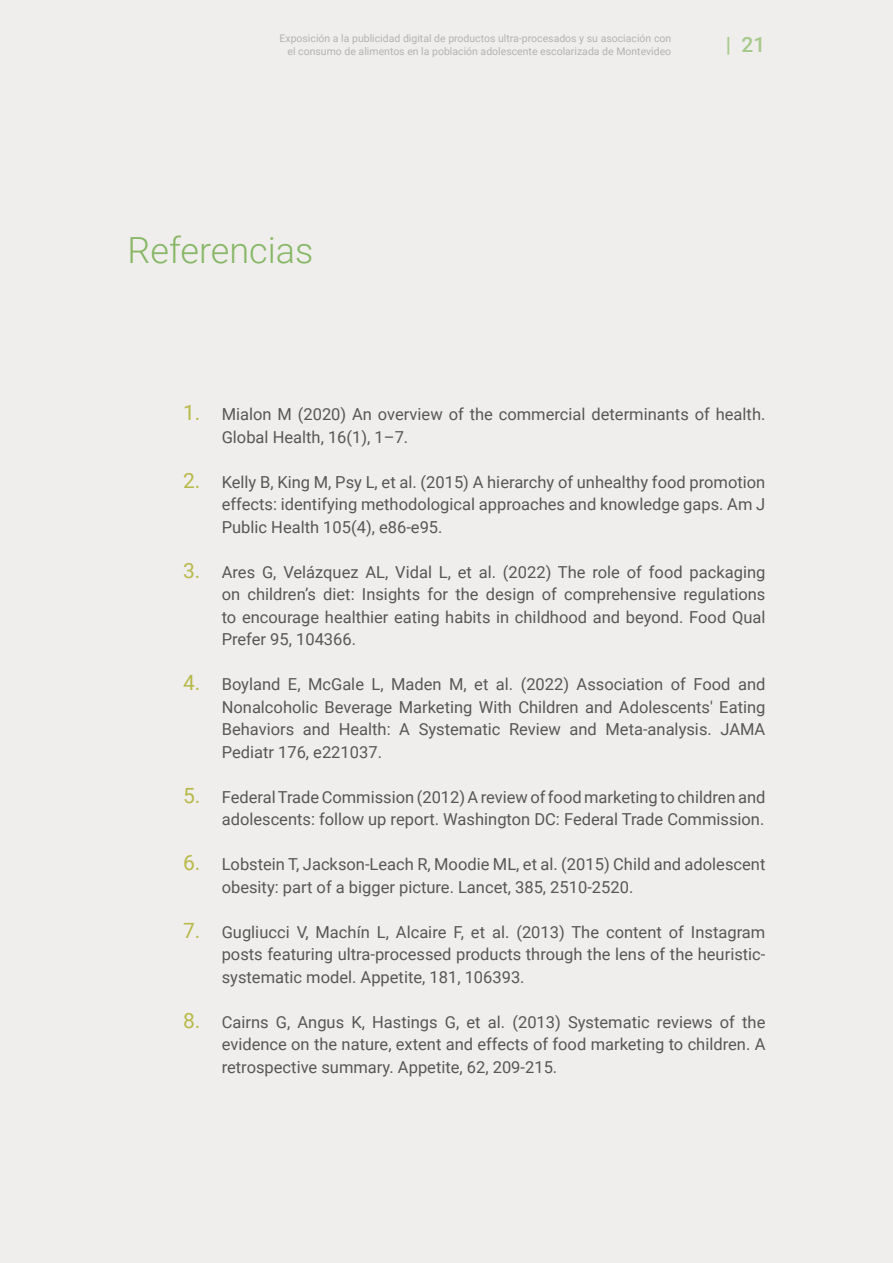
<style>
.page{position:relative;width:893px;height:1263px;background:#f0eeed}
.page>*{position:absolute;margin:0;border:0;box-sizing:border-box;transform-origin:0 0}
.t1{font:300 36px "Roboto";color:#88b767}
.t2{font:21px "Roboto";color:#b7b949}
.t3{font:500 21px "Roboto";color:#a5c989}
.t4{font:16.5px/22.5px "Roboto";color:#575756;text-align:justify}
.t5{font:10.5px/12.6px "Roboto";color:#b3b2b2;text-align:right}
</style>
<div class="page">
<p class="t5" style="left:279px;top:32px;width:393px">Exposición a la publicidad digital de productos ultra-procesados y su asociación con el consumo de alimentos en la población adolescente escolarizada de Montevideo</p>
<p class="t3" style="left:726px;top:30px;width:41px">| 21</p>
<h1 class="t1" style="left:128px;top:225px;width:187px">Referencias</h1>
<p class="t2" style="left:183px;top:398px;width:19px">1.</p>
<p class="t2" style="left:183px;top:465px;width:19px">2.</p>
<p class="t2" style="left:183px;top:555px;width:19px">3.</p>
<p class="t2" style="left:183px;top:668px;width:19px">4.</p>
<p class="t2" style="left:183px;top:780px;width:19px">5.</p>
<p class="t2" style="left:183px;top:848px;width:19px">6.</p>
<p class="t2" style="left:183px;top:915px;width:19px">7.</p>
<p class="t2" style="left:183px;top:1005px;width:19px">8.</p>
<p class="t4" style="left:222px;top:402px;width:545px">Mialon M (2020) An overview of the commercial determinants of health.<br>Global Health, 16(1), 1–7.</p>
<p class="t4" style="left:222px;top:470px;width:545px">Kelly B, King M, Psy L, et al. (2015) A hierarchy of unhealthy food promotion effects: identifying methodological approaches and knowledge gaps. Am J Public Health 105(4), e86‐e95.</p>
<p class="t4" style="left:222px;top:560px;width:545px">Ares G, Velázquez AL, Vidal L, et al. (2022) The role of food packaging on children’s diet: Insights for the design of comprehensive regulations to encourage healthier eating habits in childhood and beyond. Food Qual Prefer 95, 104366.</p>
<p class="t4" style="left:222px;top:672px;width:545px">Boyland E, McGale L, Maden M, et al. (2022) Association of Food and Nonalcoholic Beverage Marketing With Children and Adolescents' Eating Behaviors and Health: A Systematic Review and Meta-analysis. JAMA Pediatr 176, e221037.</p>
<p class="t4" style="left:222px;top:785px;width:545px">Federal Trade Commission (2012) A review of food marketing to children and adolescents: follow up report. Washington DC: Federal Trade Commission.</p>
<p class="t4" style="left:222px;top:852px;width:545px">Lobstein T, Jackson-Leach R, Moodie ML, et al. (2015) Child and adolescent obesity: part of a bigger picture. Lancet, 385, 2510‐2520.</p>
<p class="t4" style="left:222px;top:920px;width:545px">Gugliucci V, Machín L, Alcaire F, et al. (2013) The content of Instagram posts featuring ultra-processed products through the lens of the heuristic&shy;systematic model. Appetite, 181, 106393.</p>
<p class="t4" style="left:222px;top:1010px;width:545px">Cairns G, Angus K, Hastings G, et al. (2013) Systematic reviews of the evidence on the nature, extent and effects of food marketing to children. A retrospective summary. Appetite, 62, 209-215.</p>
</div>
